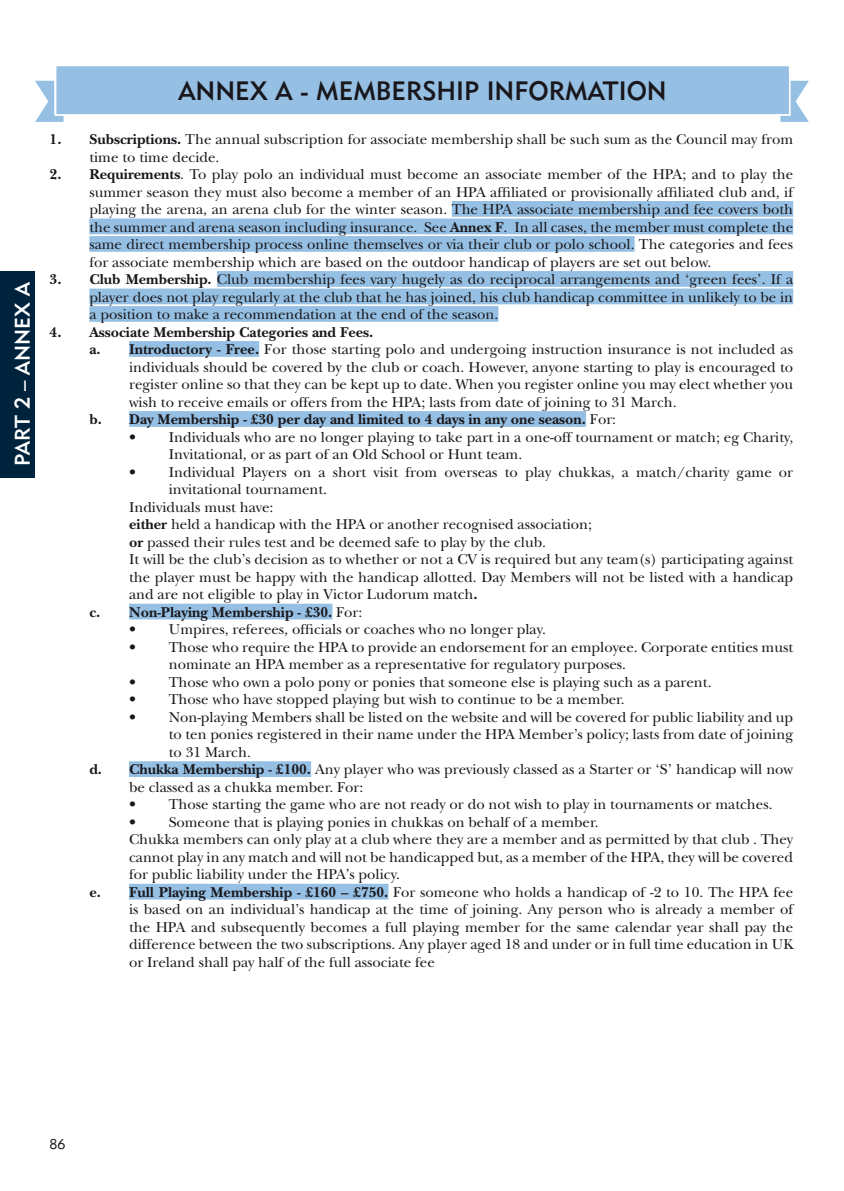
<style>
.page{position:relative;width:844px;height:1191px;background:#fff}
.page>*{position:absolute;margin:0;border:0;box-sizing:border-box;transform-origin:0 0}
.t1{font:26.25px "Geometric 415 BT Medium A";color:#1a171c}
.t2{font:21px "Geometric 415 BT Medium A";color:#fff}
.t3{font:14.88px/17.5px "New Baskerville Std";color:#1a171c}
.t4{font:700 14.88px "New Baskerville Std";color:#1a171c}
.t5{font:14px "Geometric 415 BT Lite A";color:#1a171c}
.s1{font-weight:700}
.s2{font-weight:400}
</style>
<div class="page">
<div style="left:0;top:271px;width:35px;height:206px;background:#00233d"></div>
<svg style="left:35px;top:80px;width:29px;height:42px"></svg>
<svg style="left:780px;top:80px;width:29px;height:42px"></svg>
<div style="left:55px;top:65px;width:734px;height:50px;background:#95c0e3"></div>
<div style="left:55px;top:64px;width:735px;height:52px;border:2px solid #fff"></div>
<div style="left:451px;top:201px;width:342px;height:16px;background:#95c0e3"></div>
<div style="left:89px;top:218px;width:704px;height:16px;background:#95c0e3"></div>
<div style="left:89px;top:236px;width:545px;height:16px;background:#95c0e3"></div>
<div style="left:217px;top:271px;width:576px;height:16px;background:#95c0e3"></div>
<div style="left:89px;top:288px;width:704px;height:16px;background:#95c0e3"></div>
<div style="left:89px;top:306px;width:409px;height:16px;background:#95c0e3"></div>
<div style="left:129px;top:341px;width:130px;height:16px;background:#95c0e3"></div>
<div style="left:129px;top:411px;width:457px;height:16px;background:#95c0e3"></div>
<div style="left:129px;top:603px;width:203px;height:16px;background:#95c0e3"></div>
<div style="left:129px;top:761px;width:182px;height:16px;background:#95c0e3"></div>
<div style="left:129px;top:883px;width:259px;height:16px;background:#95c0e3"></div>
<h2 class="t2" style="left:10px;top:466px;width:186px;rotate:-90deg">PART 2 – ANNEX A</h2>
<h1 class="t1" style="left:178px;top:75px;width:489px">ANNEX A - MEMBERSHIP INFORMATION</h1>
<p class="t3" style="left:89px;top:131px;width:705px;text-indent:-40px"><span class="s1">1. Subscriptions.</span> The annual subscription for associate membership shall be such sum as the Council may from time to time decide.</p>
<p class="t3" style="left:89px;top:166px;width:705px;text-align:justify;text-indent:-40px"><span class="s1">2. Requirements</span>. To play polo an individual must become an associate member of the HPA; and to play the summer season they must also become a member of an HPA affiliated or provisionally affiliated club and, if playing the arena, an arena club for the winter season. The HPA associate membership and fee covers both the summer and arena season including insurance. See <span class="s1">Annex F</span>. In all cases, the member must complete the same direct membership process online themselves or via their club or polo school. The categories and fees for associate membership which are based on the outdoor handicap of players are set out below.</p>
<p class="t3" style="left:89px;top:271px;width:705px;text-align:justify;text-indent:-40px"><span class="s1">3. Club Membership.</span> Club membership fees vary hugely as do reciprocal arrangements and ‘green fees’. If a player does not play regularly at the club that he has joined, his club handicap committee in unlikely to be in a position to make a recommendation at the end of the season.</p>
<p class="t4" style="left:50px;top:323px;width:325px">4. Associate Membership Categories and Fees.</p>
<p class="t3" style="left:89px;top:341px;width:705px"><span class="s1">a. Introductory - Free.</span> For those starting polo and undergoing instruction insurance is not included as</p>
<p class="t3" style="left:129px;top:358px;width:665px">individuals should be covered by the club or coach. However, anyone starting to play is encouraged to</p>
<p class="t3" style="left:129px;top:376px;width:665px">register online so that they can be kept up to date. When you register online you may elect whether you</p>
<p class="t3" style="left:129px;top:393px;width:549px">wish to receive emails or offers from the HPA; lasts from date of joining to 31 March.</p>
<p class="t4" style="left:89px;top:410px;width:528px">b. Day Membership - £30 per day and limited to 4 days in any one season. <span class="s2">For:</span></p>
<p class="t3" style="left:169px;top:428px;width:625px;text-indent:-40px">• Individuals who are no longer playing to take part in a one-off tournament or match; eg Charity,<br>Invitational, or as part of an Old School or Hunt team.</p>
<p class="t3" style="left:129px;top:463px;width:665px">• Individual Players on a short visit from overseas to play chukkas, a match/charity game or</p>
<p class="t3" style="left:169px;top:480px;width:160px">invitational tournament.</p>
<p class="t3" style="left:129px;top:498px;width:146px">Individuals must have:</p>
<p class="t3" style="left:129px;top:515px;width:464px"><span class="s1">either</span> held a handicap with the HPA or another recognised association;</p>
<p class="t3" style="left:129px;top:533px;width:418px"><span class="s1">or</span> passed their rules test and be deemed safe to play by the club.</p>
<p class="t3" style="left:129px;top:550px;width:665px">It will be the club’s decision as to whether or not a CV is required but any team(s) participating against</p>
<p class="t3" style="left:129px;top:568px;width:665px">the player must be happy with the handicap allotted. Day Members will not be listed with a handicap</p>
<p class="t3" style="left:129px;top:585px;width:350px">and are not eligible to play in Victor Ludorum match<span class="s1">.</span></p>
<p class="t4" style="left:89px;top:603px;width:274px">c. Non-Playing Membership - £30. <span class="s2">For:</span></p>
<p class="t3" style="left:129px;top:620px;width:418px">• Umpires, referees, officials or coaches who no longer play.</p>
<p class="t3" style="left:169px;top:638px;width:625px;text-indent:-40px">• Those who require the HPA to provide an endorsement for an employee. Corporate entities must nominate an HPA member as a representative for regulatory purposes.</p>
<p class="t3" style="left:129px;top:673px;width:584px">• Those who own a polo pony or ponies that someone else is playing such as a parent.</p>
<p class="t3" style="left:129px;top:690px;width:497px">• Those who have stopped playing but wish to continue to be a member.</p>
<p class="t3" style="left:129px;top:708px;width:665px">• Non-playing Members shall be listed on the website and will be covered for public liability and up</p>
<p class="t3" style="left:169px;top:725px;width:625px">to ten ponies registered in their name under the HPA Member’s policy; lasts from date of joining</p>
<p class="t3" style="left:169px;top:743px;width:84px">to 31 March.</p>
<p class="t3" style="left:89px;top:760px;width:705px"><span class="s1">d. Chukka Membership - £100.</span> Any player who was previously classed as a Starter or ‘S’ handicap will now</p>
<p class="t3" style="left:129px;top:778px;width:236px">be classed as a chukka member. For:</p>
<p class="t3" style="left:129px;top:795px;width:645px">• Those starting the game who are not ready or do not wish to play in tournaments or matches.</p>
<p class="t3" style="left:129px;top:813px;width:471px">• Someone that is playing ponies in chukkas on behalf of a member.</p>
<p class="t3" style="left:129px;top:830px;width:665px">Chukka members can only play at a club where they are a member and as permitted by that club . They</p>
<p class="t3" style="left:129px;top:848px;width:665px">cannot play in any match and will not be handicapped but, as a member of the HPA, they will be covered</p>
<p class="t3" style="left:129px;top:865px;width:272px">for public liability under the HPA’s policy.</p>
<p class="t3" style="left:89px;top:883px;width:705px"><span class="s1">e. Full Playing Membership - £160 – £750.</span> For someone who holds a handicap of -2 to 10. The HPA fee</p>
<p class="t3" style="left:129px;top:900px;width:665px">is based on an individual’s handicap at the time of joining. Any person who is already a member of</p>
<p class="t3" style="left:129px;top:918px;width:665px">the HPA and subsequently becomes a full playing member for the same calendar year shall pay the</p>
<p class="t3" style="left:129px;top:935px;width:665px">difference between the two subscriptions. Any player aged 18 and under or in full time education in UK</p>
<p class="t3" style="left:129px;top:953px;width:307px">or Ireland shall pay half of the full associate fee</p>
<p class="t5" style="left:50px;top:1135px;width:17px">86</p>
</div>
